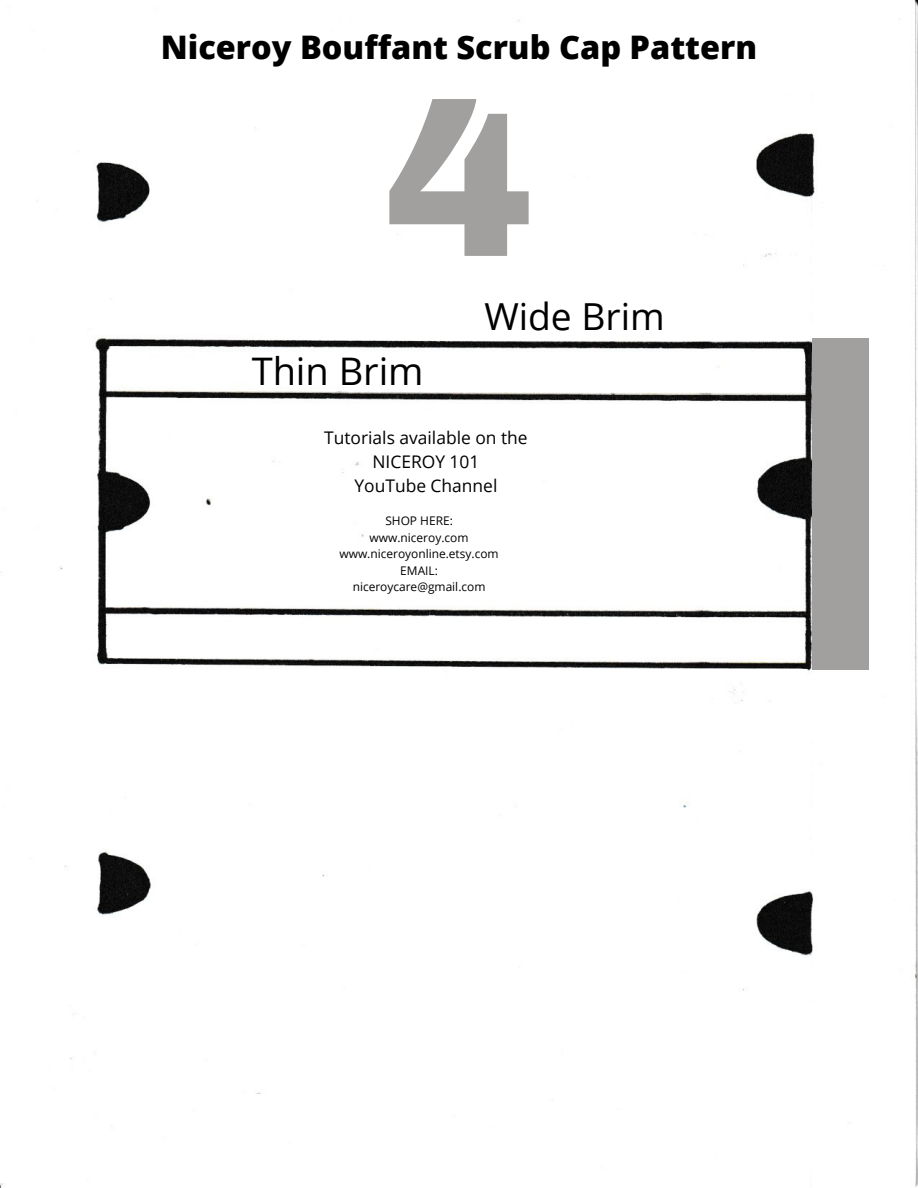
<style>
.page{position:relative;width:918px;height:1188px;background:#fff}
.page>*{position:absolute;margin:0;border:0;box-sizing:border-box;transform-origin:0 0}
.t1{font:900 224.1px "Archivo";color:#a1a09e}
.t2{font:37.95px "Open Sans";color:#000}
.t3{font:37.2px "Open Sans";color:#000}
.t4{font:800 32.4px "Open Sans";color:#000}
.t5{font:17.4px "Open Sans";color:#000}
.t6{font:12px "Open Sans";color:#000}
</style>
<div class="page">
<img style="left:0;top:0;width:918px;height:1188px">
<div style="left:813px;top:338px;width:56px;height:332px;background:#a1a09e"></div>
<p class="t4" style="left:161px;top:24px;width:598px">Niceroy Bouffant Scrub Cap Pattern</p>
<p class="t1" style="left:384px;top:59px;width:151px">4</p>
<p class="t2" style="left:252px;top:344px;width:173px">Thin Brim</p>
<p class="t3" style="left:484px;top:290px;width:182px">Wide Brim</p>
<p class="t5" style="left:324px;top:425px;width:205px">Tutorials available on the</p>
<p class="t5" style="left:372px;top:449px;width:108px">NICEROY 101</p>
<p class="t5" style="left:354px;top:474px;width:144px">YouTube Channel</p>
<p class="t6" style="left:385px;top:512px;width:69px">SHOP HERE:</p>
<p class="t6" style="left:370px;top:529px;width:100px">www.niceroy.com</p>
<p class="t6" style="left:339px;top:545px;width:161px">www.niceroyonline.etsy.com</p>
<p class="t6" style="left:400px;top:562px;width:39px">EMAIL:</p>
<p class="t6" style="left:353px;top:579px;width:134px">niceroycare@gmail.com</p>
</div>
